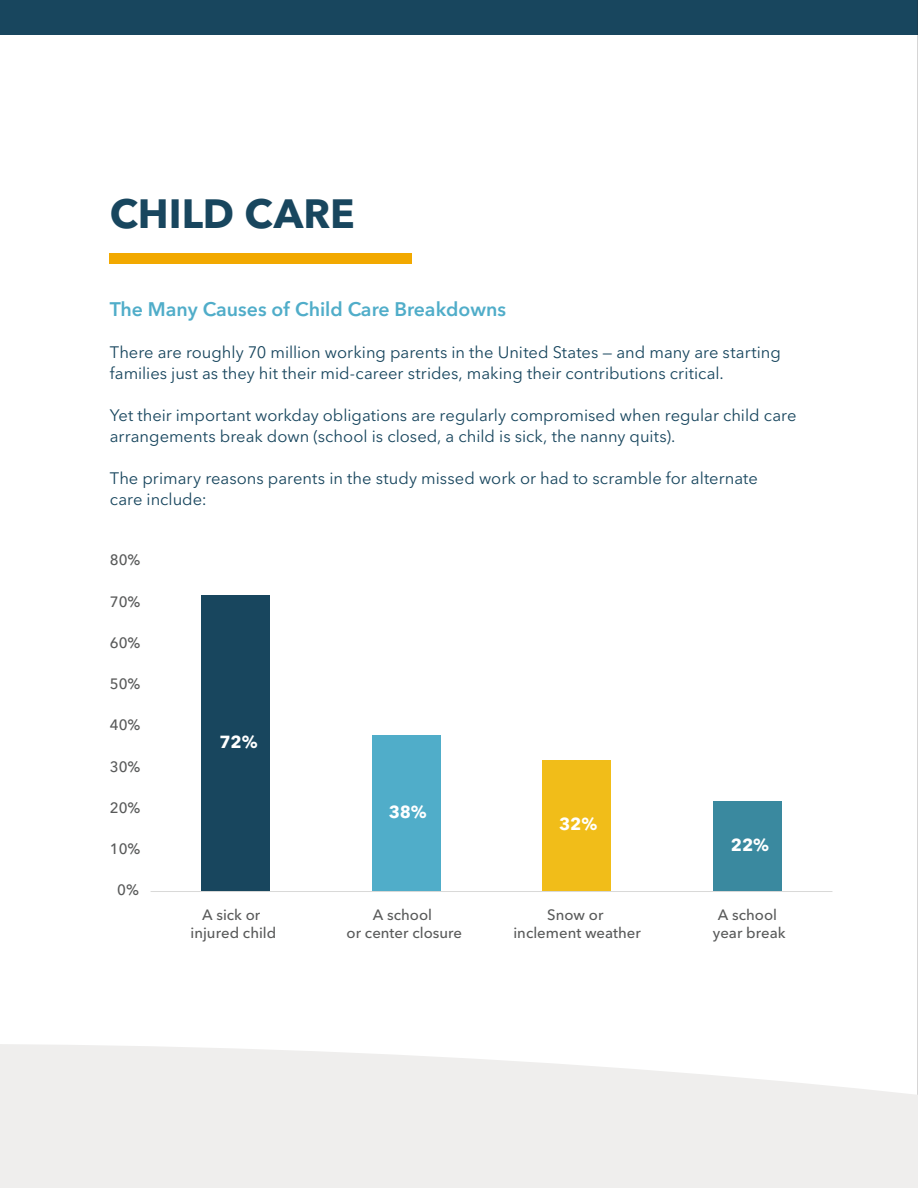
<style>
.page{position:relative;width:918px;height:1188px;background:#fff}
.page>*{position:absolute;margin:0;border:0;box-sizing:border-box;transform-origin:0 0}
.body_copy_brief{font:700 40.5px "Avenir Next LT Pro";color:#18465e}
.body_copy_brief-2{font:600 19.5px "Avenir Next LT Pro";color:#50adc9}
.t1{font:700 17.4px "Avenir Next LT Pro";letter-spacing:-.005em;color:#fff}
.body_copy_brief-3{font:16.5px/21px "Avenir Next LT Pro";color:#18465e}
.t2{font:500 14.85px/17.9px "Avenir Next LT Pro";color:#595a5a;text-align:center}
</style>
<div class="page">
<div style="left:0;top:0;width:918px;height:35px;background:#18465e"></div>
<hr style="left:917px;top:0;width:1px;height:1188px;background:#231f20">
<div style="left:202px;top:595px;width:68px;height:297px;background:#18465e"></div>
<div style="left:372px;top:735px;width:68px;height:157px;background:#50adc9"></div>
<div style="left:543px;top:760px;width:68px;height:132px;background:#f1bd19"></div>
<div style="left:713px;top:801px;width:68px;height:91px;background:#3a899f"></div>
<hr style="left:151px;top:891px;width:681px;height:1px;background:#d9d9d8">
<div style="left:110px;top:253px;width:302px;height:11px;background:#f2a900"></div>
<svg style="left:0;top:1019px;width:918px;height:169px;fill:#efeeed"></svg>
<p class="body_copy_brief" style="left:110px;top:189px;width:247px">CHILD CARE</p>
<p class="body_copy_brief-2" style="left:110px;top:298px;width:398px">The Many Causes of Child Care Breakdowns</p>
<p class="body_copy_brief-3" style="left:110px;top:342px;width:673px">There are roughly 70 million working parents in the United States — and many are starting families just as they hit their mid-career strides, making their contributions critical.</p>
<p class="body_copy_brief-3" style="left:110px;top:405px;width:688px">Yet their important workday obligations are regularly compromised when regular child care arrangements break down (school is closed, a child is sick, the nanny quits).</p>
<p class="body_copy_brief-3" style="left:110px;top:468px;width:650px">The primary reasons parents in the study missed work or had to scramble for alternate care include:</p>
<p class="t2" style="left:110px;top:551px;width:32px">80%</p>
<p class="t2" style="left:110px;top:593px;width:32px">70%</p>
<p class="t2" style="left:110px;top:634px;width:32px">60%</p>
<p class="t2" style="left:110px;top:675px;width:32px">50%</p>
<p class="t2" style="left:110px;top:716px;width:32px">40%</p>
<p class="t2" style="left:110px;top:758px;width:32px">30%</p>
<p class="t2" style="left:110px;top:799px;width:32px">20%</p>
<p class="t2" style="left:110px;top:840px;width:32px">10%</p>
<p class="t2" style="left:117px;top:881px;width:23px">0%</p>
<p class="t1" style="left:219px;top:731px;width:40px">72%</p>
<p class="t1" style="left:389px;top:801px;width:40px">38%</p>
<p class="t1" style="left:559px;top:813px;width:40px">32%</p>
<p class="t1" style="left:731px;top:834px;width:40px">22%</p>
<p class="t2" style="left:190px;top:906px;width:87px">A sick or injured child</p>
<p class="t2" style="left:347px;top:906px;width:117px">A school<br>or center closure</p>
<p class="t2" style="left:513px;top:906px;width:129px">Snow or inclement weather</p>
<p class="t2" style="left:713px;top:906px;width:74px">A school year break</p>
</div>
